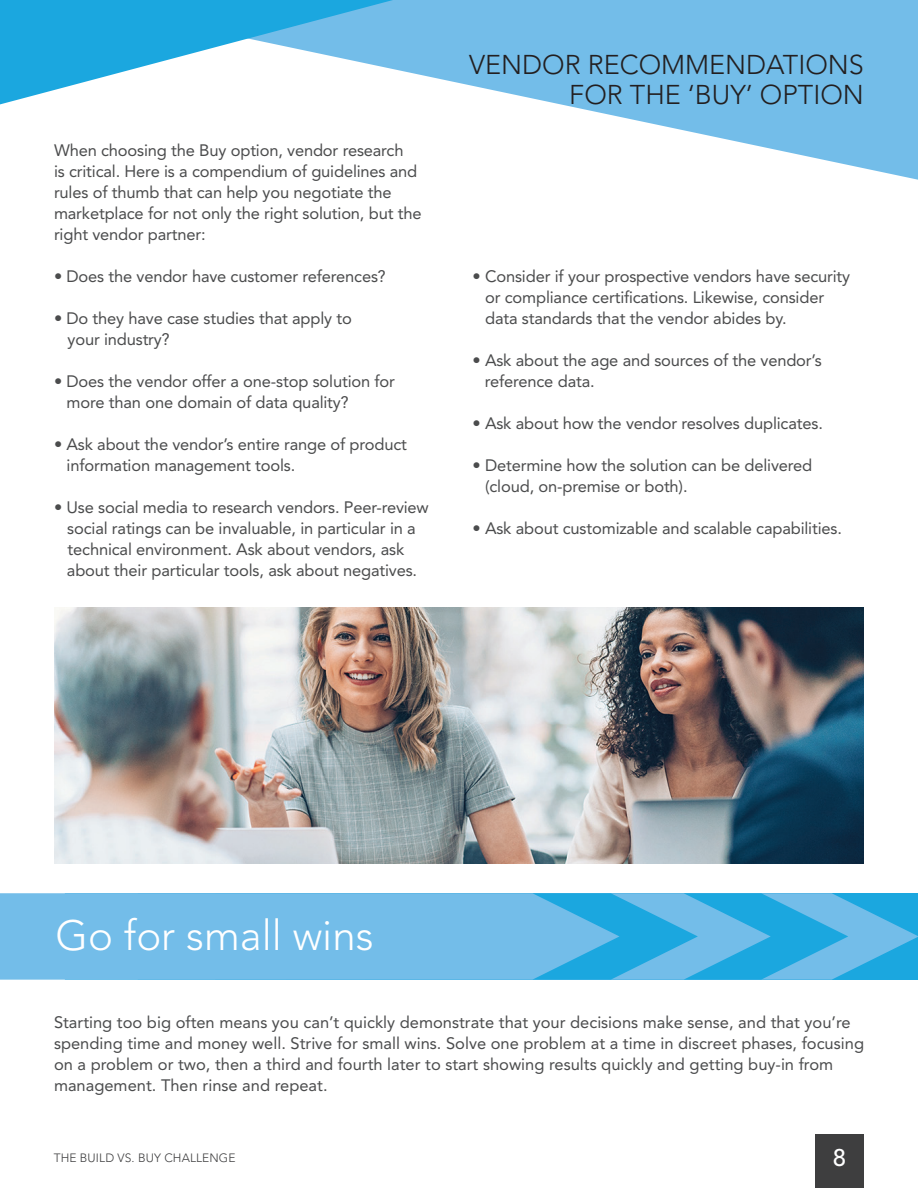
<style>
.page{position:relative;width:918px;height:1188px;background:#fff}
.page>*{position:absolute;margin:0;border:0;box-sizing:border-box;transform-origin:0 0}
.t1{font:300 42px "Avenir LT Std";color:#fff}
.t2{font:300 27px/30px "Avenir LT Std";color:#231f20;text-align:right}
.t3{font:500 24px "Avenir LT Std";color:#fff}
.t4{font:16.5px/21px "Avenir LT Std";letter-spacing:-.01em;color:#4b4c4d}
.t5{font:300 12px "Avenir LT Std";letter-spacing:.01em;color:#3e3e3f}
</style>
<div class="page">
<svg style="left:393px;top:0;width:525px;height:180px;fill:#73bde9"></svg>
<svg style="left:0;top:0;width:393px;height:104px"></svg>
<svg style="left:848px;top:893px;width:70px;height:87px;background:#3eafe3"></svg>
<svg style="left:771px;top:893px;width:77px;height:87px;background:#49b2e4"></svg>
<svg style="left:698px;top:893px;width:73px;height:87px;background:#40b0e3"></svg>
<svg style="left:619px;top:893px;width:79px;height:87px;background:#49b2e4"></svg>
<svg style="left:0;top:893px;width:619px;height:87px;background:#6cbbe8"></svg>
<div style="left:815px;top:1134px;width:49px;height:54px;background:#3e3e3f"></div>
<img style="left:54px;top:607px;width:810px;height:257px">
<p class="t4" style="left:54px;top:139px;width:369px">When choosing the Buy option, vendor research<br>is critical. Here is a compendium of guidelines and rules of thumb that can help you negotiate the marketplace for not only the right solution, but the right vendor partner:</p>
<p class="t4" style="left:54px;top:266px;width:333px">• Does the vendor have customer references?</p>
<p class="t4" style="left:68px;top:308px;width:286px;text-indent:-14px">• Do they have case studies that apply to your industry?</p>
<p class="t4" style="left:67px;top:371px;width:330px;text-indent:-13px">• Does the vendor offer a one-stop solution for more than one domain of data quality?</p>
<p class="t4" style="left:67px;top:434px;width:342px;text-indent:-13px">• Ask about the vendor’s entire range of product information management tools.</p>
<p class="t4" style="left:67px;top:497px;width:363px;text-indent:-13px">• Use social media to research vendors. Peer-review social ratings can be invaluable, in particular in a technical environment. Ask about vendors, ask about their particular tools, ask about negatives.</p>
<h2 class="t2" style="left:469px;top:50px;width:396px">VENDOR RECOMMENDATIONS<br>FOR THE ‘BUY’ OPTION</h2>
<p class="t4" style="left:485px;top:266px;width:367px;text-indent:-13px">• Consider if your prospective vendors have security or compliance certifications. Likewise, consider data standards that the vendor abides by.</p>
<p class="t4" style="left:485px;top:350px;width:338px;text-indent:-12px">• Ask about the age and sources of the vendor’s reference data.</p>
<p class="t4" style="left:473px;top:413px;width:352px">• Ask about how the vendor resolves duplicates.</p>
<p class="t4" style="left:485px;top:455px;width:329px;text-indent:-13px">• Determine how the solution can be delivered (cloud, on-premise or both).</p>
<p class="t4" style="left:473px;top:518px;width:371px">• Ask about customizable and scalable capabilities.</p>
<h1 class="t1" style="left:55px;top:911px;width:320px">Go for small wins</h1>
<p class="t4" style="left:54px;top:1012px;width:812px">Starting too big often means you can’t quickly demonstrate that your decisions make sense, and that you’re spending time and money well. Strive for small wins. Solve one problem at a time in discreet phases, focusing on a problem or two, then a third and fourth later to start showing results quickly and getting buy-in from management. Then rinse and repeat.</p>
<p class="t5" style="left:54px;top:1151px;width:183px">THE BUILD VS. BUY CHALLENGE</p>
<h3 class="t3" style="left:833px;top:1144px;width:15px">8</h3>
</div>
